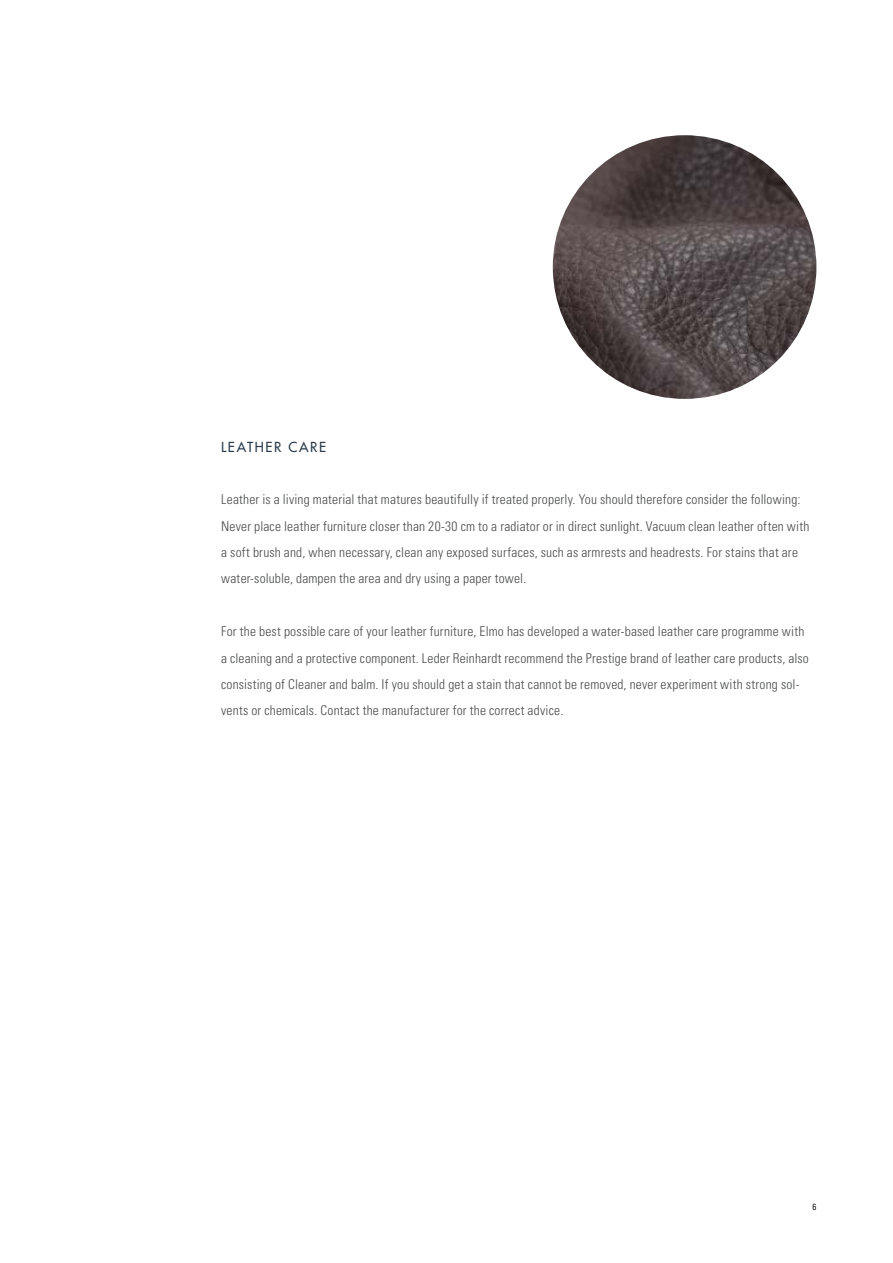
<style>
.page{position:relative;width:893px;height:1263px;background:#fff}
.page>*{position:absolute;margin:0;border:0;box-sizing:border-box;transform-origin:0 0}
.t1{font:300 condensed 13.5px/26.4px "Univers LT Std";letter-spacing:.015em;color:#494a4b}
.t2{font:500 13.5px "Futura Std";letter-spacing:.12em;color:#293a4c}
.t3{font:condensed 9px "Univers LT Std";color:#231f20}
</style>
<div class="page">
<img style="left:553px;top:135px;width:263px;height:264px;border-radius:132px">
<p class="t2" style="left:221px;top:438px;width:106px">LEATHER CARE</p>
<p class="t1" style="left:221px;top:486px;width:590px">Leather is a living material that matures beautifully if treated properly. You should therefore consider the following:<br>Never place leather furniture closer than 20-30 cm to a radiator or in direct sunlight. Vacuum clean leather often with a soft brush and, when necessary, clean any exposed surfaces, such as armrests and headrests. For stains that are water-soluble, dampen the area and dry using a paper towel.</p>
<p class="t1" style="left:221px;top:618px;width:589px">For the best possible care of your leather furniture, Elmo has developed a water-based leather care programme with a cleaning and a protective component. Leder Reinhardt recommend the Prestige brand of leather care products, also consisting of Cleaner and balm. If you should get a stain that cannot be removed, never experiment with strong sol&shy;vents or chemicals. Contact the manufacturer for the correct advice.</p>
<p class="t3" style="left:812px;top:1201px;width:5px">6</p>
</div>
